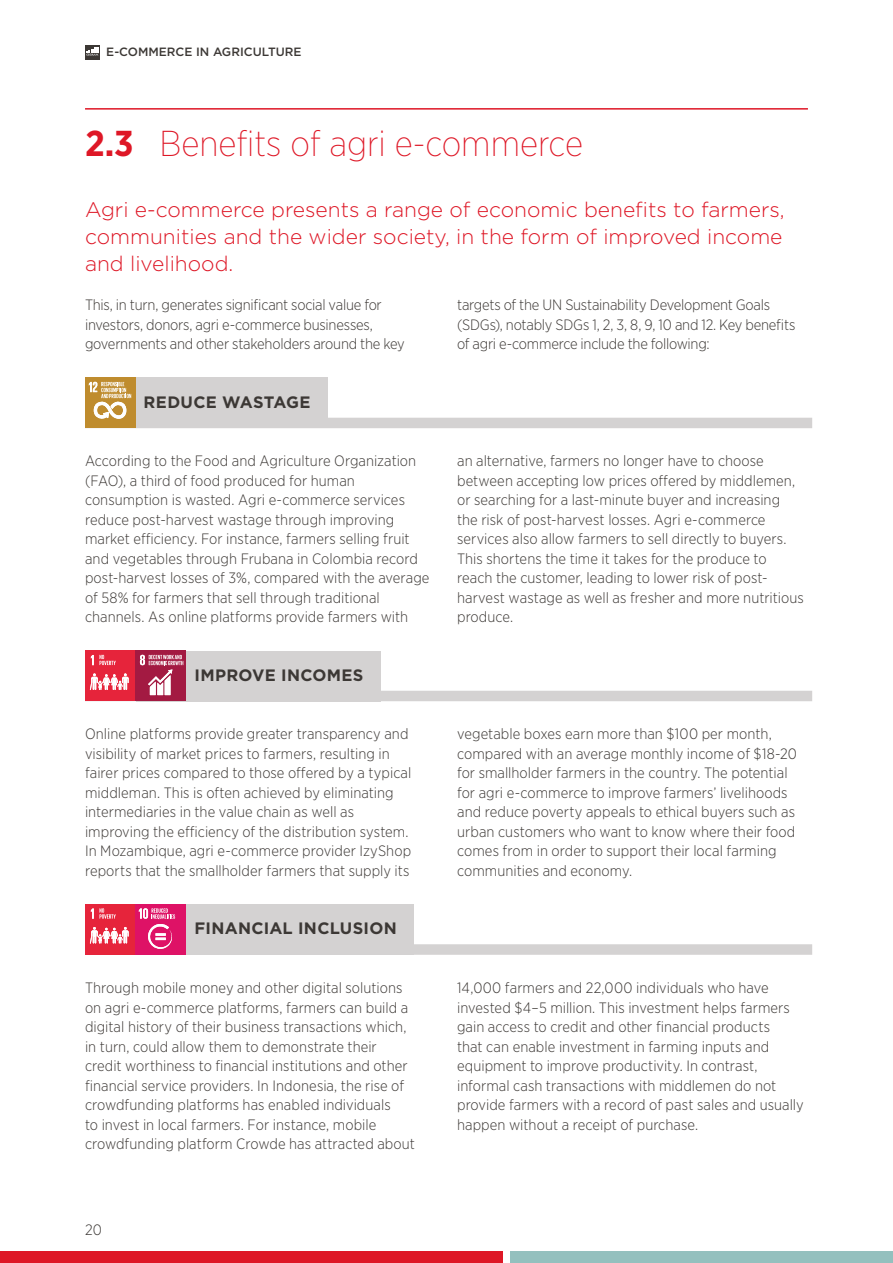
<style>
.page{position:relative;width:893px;height:1263px;background:#fff}
.page>*{position:absolute;margin:0;border:0;box-sizing:border-box;transform-origin:0 0}
.t1{font:200 36px "Gotham Narrow";color:#de1726}
.t2{font:300 21px/27px "Gotham";color:#de1726;text-align:justify}
.t3{font:700 16.5px "Gotham";letter-spacing:.02em;color:#3c3835}
.t4{font:300 15px/19.5px "Gotham Narrow";letter-spacing:.005em;color:#3c3835}
.t5{font:300 15px/19.5px "Gotham Narrow";letter-spacing:-.015em;color:#3c3835}
.t6{font:500 12px "Gotham";color:#3c3835}
.s1{font-weight:700}
</style>
<div class="page">
<svg style="left:85px;top:45px;width:15px;height:15px"></svg>
<svg style="left:86px;top:48px;width:13px;height:8px"></svg>
<hr style="left:85px;top:108px;width:723px;height:2px;background:#de1726">
<div style="left:85px;top:378px;width:242px;height:50px;background:#d4d2d2"></div>
<div style="left:85px;top:418px;width:727px;height:10px;background:#d4d2d2"></div>
<div style="left:136px;top:651px;width:244px;height:50px;background:#d4d2d2"></div>
<div style="left:85px;top:691px;width:727px;height:10px;background:#d4d2d2"></div>
<div style="left:136px;top:904px;width:278px;height:51px;background:#d4d2d2"></div>
<div style="left:85px;top:944px;width:727px;height:11px;background:#d4d2d2"></div>
<div style="left:85px;top:378px;width:51px;height:50px;background:#bf8c2e"></div>
<svg style="left:89px;top:382px;width:42px;height:37px"></svg>
<div style="left:85px;top:651px;width:51px;height:50px;background:#e6243b"></div>
<svg style="left:90px;top:673px;width:39px;height:17px"></svg>
<svg style="left:91px;top:655px;width:25px;height:10px"></svg>
<div style="left:135px;top:651px;width:51px;height:50px;background:#a31a42"></div>
<svg style="left:140px;top:655px;width:43px;height:40px"></svg>
<div style="left:85px;top:904px;width:51px;height:51px;background:#e6243b"></div>
<svg style="left:90px;top:927px;width:39px;height:17px"></svg>
<svg style="left:91px;top:908px;width:25px;height:11px"></svg>
<div style="left:135px;top:904px;width:51px;height:51px;background:#de1266"></div>
<svg style="left:139px;top:908px;width:36px;height:41px"></svg>
<div style="left:0;top:1251px;width:503px;height:12px;background:#de1726"></div>
<div style="left:510px;top:1251px;width:383px;height:12px;background:#94c0be"></div>
<p class="t6" style="left:106px;top:44px;width:197px">E-COMMERCE IN AGRICULTURE</p>
<h1 class="t1" style="left:85px;top:122px;width:499px"><span class="s1">2.3</span> Benefits of agri e-commerce</h1>
<h2 class="t2" style="left:85px;top:196px;width:701px">Agri e-commerce presents a range of economic benefits to farmers, communities and the wider society, in the form of improved income and livelihood.</h2>
<p class="t5" style="left:85px;top:295px;width:321px">This, in turn, generates significant social value for investors, donors, agri e-commerce businesses, governments and other stakeholders around the key</p>
<p class="t5" style="left:457px;top:295px;width:340px">targets of the UN Sustainability Development Goals (SDGs), notably SDGs 1, 2, 3, 8, 9, 10 and 12. Key benefits of agri e-commerce include the following:</p>
<p class="t3" style="left:144px;top:391px;width:169px">REDUCE WASTAGE</p>
<p class="t4" style="left:85px;top:451px;width:346px">According to the Food and Agriculture Organization (FAO), a third of food produced for human consumption is wasted. Agri e-commerce services reduce post-harvest wastage through improving market efficiency. For instance, farmers selling fruit and vegetables through Frubana in Colombia record post-harvest losses of 3%, compared with the average of 58% for farmers that sell through traditional channels. As online platforms provide farmers with</p>
<p class="t4" style="left:457px;top:451px;width:348px">an alternative, farmers no longer have to choose between accepting low prices offered by middlemen, or searching for a last-minute buyer and increasing the risk of post-harvest losses. Agri e-commerce services also allow farmers to sell directly to buyers.<br>This shortens the time it takes for the produce to reach the customer, leading to lower risk of post&shy;harvest wastage as well as fresher and more nutritious produce.</p>
<p class="t3" style="left:195px;top:664px;width:170px">IMPROVE INCOMES</p>
<p class="t4" style="left:85px;top:724px;width:328px">Online platforms provide greater transparency and visibility of market prices to farmers, resulting in fairer prices compared to those offered by a typical middleman. This is often achieved by eliminating intermediaries in the value chain as well as improving the efficiency of the distribution system.<br>In Mozambique, agri e-commerce provider IzyShop reports that the smallholder farmers that supply its</p>
<p class="t4" style="left:457px;top:724px;width:341px">vegetable boxes earn more than $100 per month, compared with an average monthly income of $18-20 for smallholder farmers in the country. The potential for agri e-commerce to improve farmers’ livelihoods and reduce poverty appeals to ethical buyers such as urban customers who want to know where their food comes from in order to support their local farming communities and economy.</p>
<p class="t3" style="left:195px;top:918px;width:204px">FINANCIAL INCLUSION</p>
<p class="t4" style="left:85px;top:977px;width:331px">Through mobile money and other digital solutions on agri e-commerce platforms, farmers can build a digital history of their business transactions which, in turn, could allow them to demonstrate their credit worthiness to financial institutions and other financial service providers. In Indonesia, the rise of crowdfunding platforms has enabled individuals<br>to invest in local farmers. For instance, mobile crowdfunding platform Crowde has attracted about</p>
<p class="t4" style="left:457px;top:977px;width:348px">14,000 farmers and 22,000 individuals who have invested $4–5 million. This investment helps farmers gain access to credit and other financial products<br>that can enable investment in farming inputs and equipment to improve productivity. In contrast, informal cash transactions with middlemen do not provide farmers with a record of past sales and usually happen without a receipt of purchase.</p>
<p class="t4" style="left:85px;top:1219px;width:18px">20</p>
</div>
